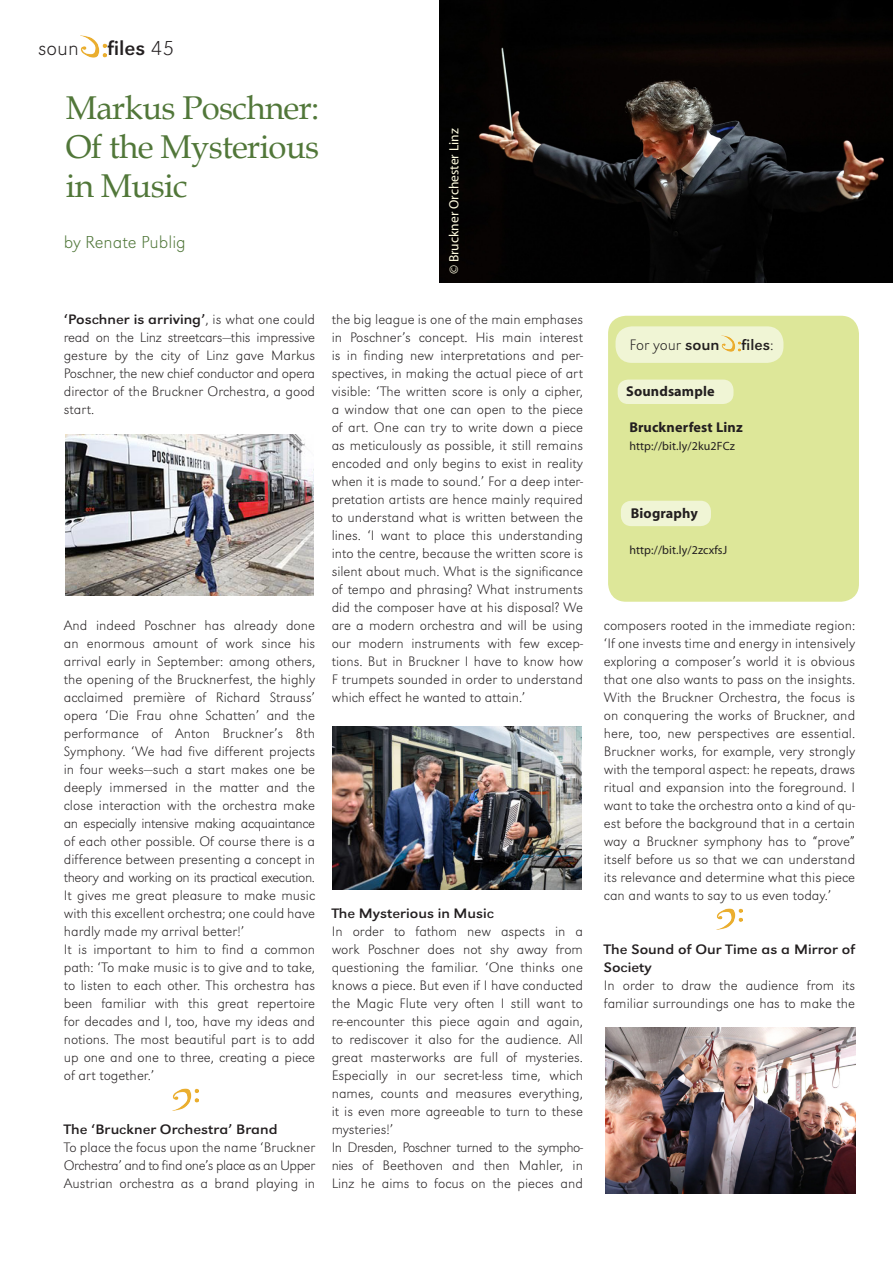
<style>
.page{position:relative;width:893px;height:1263px;background:#fff}
.page>*{position:absolute;margin:0;border:0;box-sizing:border-box;transform-origin:0 0}
.Hauptüberschrift_1{font:33px "Book Antiqua";letter-spacing:-.02em;color:#517739}
.t1{font:expanded 21px "URW Grotesk T";color:#231f20}
.t2{font:21px "URW Grotesk T Extr Ligh Wide";color:#231f20}
.t3{font:18px "URW Grotesk T Extr Ligh Wide";color:#4f7638}
.t4{font:15.75px "URW Grotesk T Extr Ligh Wide";color:#231f20}
.t5{font:expanded 15.75px "URW Grotesk T";color:#231f20}
.Lauftext{font:14.25px/18px "URW Grotesk T Extr Ligh Wide";color:#231f20;text-align:justify}
.Lauftext-2{font:14.25px/18px "URW Grotesk T Regu Extr Wide";color:#231f20}
.Lauftext-3{font:700 14.25px "Myriad";letter-spacing:.01em;color:#231f20}
.t6{font:13.5px "Myriad";color:#fffce0}
.Lauftext-4{font:12px "Myriad";letter-spacing:.01em;color:#231f20}
.s1{font-family:"URW Grotesk T Extr Ligh Wide";font-stretch:normal}
.s2{font-family:"URW Grotesk T Regu Extr Wide"}
.s3{font-family:"URW Grotesk T";font-stretch:expanded}
</style>
<div class="page">
<div style="left:608px;top:316px;width:251px;height:286px;background:#dde799;border-radius:18px"></div>
<div style="left:615px;top:326px;width:168px;height:37px;background:#f0f5d5;border-radius:16px"></div>
<div style="left:618px;top:380px;width:115px;height:24px;background:#f0f5d5;border-radius:11px"></div>
<div style="left:621px;top:501px;width:90px;height:25px;background:#f0f5d5;border-radius:11px"></div>
<img style="left:65px;top:434px;width:249px;height:162px">
<img style="left:606px;top:1027px;width:249px;height:166px">
<img style="left:333px;top:726px;width:249px;height:163px">
<img style="left:439px;top:0;width:454px;height:283px">
<img style="left:717px;top:908px;width:25px;height:22px">
<img style="left:172px;top:1089px;width:26px;height:21px">
<img style="left:81px;top:36px;width:25px;height:21px">
<img style="left:721px;top:336px;width:19px;height:16px">
<p class="t2" style="left:38px;top:36px;width:42px">soun</p>
<p class="t1" style="left:107px;top:36px;width:68px">files <span class="s1">45</span></p>
<p class="Hauptüberschrift_1" style="left:66px;top:87px;width:255px">Markus Poschner:</p>
<p class="Hauptüberschrift_1" style="left:66px;top:126px;width:255px">Of the Mysterious</p>
<p class="Hauptüberschrift_1" style="left:66px;top:165px;width:123px">in Music</p>
<p class="t3" style="left:64px;top:232px;width:124px">by Renate Publig</p>
<p class="t6" style="left:447px;top:274px;width:147px;rotate:-90deg">© Bruckner Orchester Linz</p>
<p class="Lauftext" style="left:64px;top:310px;width:253px"><span class="s2">‘Poschner is arriving’</span>, is what one could read on the Linz streetcars—this impressive gesture by the city of Linz gave Markus Poschner, the new chief conductor and opera director of the Bruckner Orchestra, a good start.</p>
<p class="Lauftext" style="left:64px;top:616px;width:253px">And indeed Poschner has already done an enormous amount of work since his arrival early in September: among others, the opening of the Brucknerfest, the highly acclaimed première of Richard Strauss’ opera ‘Die Frau ohne Schatten’ and the performance of Anton Bruckner’s 8th Symphony. ‘We had five different projects in four weeks—such a start makes one be deeply immersed in the matter and the close interaction with the orchestra make an especially intensive making acquaintance of each other possible. Of course there is a difference between presenting a concept in theory and working on its practical execution.<br>It gives me great pleasure to make music with this excellent orchestra; one could have hardly made my arrival better!’</p>
<p class="Lauftext" style="left:64px;top:940px;width:253px">It is important to him to find a common path: ‘To make music is to give and to take, to listen to each other. This orchestra has been familiar with this great repertoire for decades and I, too, have my ideas and notions. The most beautiful part is to add up one and one to three, creating a piece of art together.’</p>
<p class="Lauftext-2" style="left:64px;top:1120px;width:215px">The ‘Bruckner Orchestra’ Brand</p>
<p class="Lauftext" style="left:64px;top:1138px;width:253px">To place the focus upon the name ‘Bruckner Orchestra’ and to find one’s place as an Upper Austrian orchestra as a brand playing in</p>
<p class="Lauftext" style="left:332px;top:310px;width:253px">the big league is one of the main emphases in Poschner’s concept. His main interest is in finding new interpretations and per&shy;spectives, in making the actual piece of art visible: ‘The written score is only a cipher, a window that one can open to the piece of art. One can try to write down a piece as meticulously as possible, it still remains encoded and only begins to exist in reality when it is made to sound.’ For a deep inter&shy;pretation artists are hence mainly required to understand what is written between the lines. ‘I want to place this understanding into the centre, because the written score is silent about much. What is the significance of tempo and phrasing? What instruments did the composer have at his disposal? We are a modern orchestra and will be using our modern instruments with few excep&shy;tions. But in Bruckner I have to know how F trumpets sounded in order to understand which effect he wanted to attain.’</p>
<p class="Lauftext-2" style="left:332px;top:904px;width:164px">The Mysterious in Music</p>
<p class="Lauftext" style="left:332px;top:922px;width:253px">In order to fathom new aspects in a work Poschner does not shy away from questioning the familiar. ‘One thinks one knows a piece. But even if I have conducted the Magic Flute very often I still want to re-encounter this piece again and again, to rediscover it also for the audience. All great masterworks are full of mysteries.<br>Especially in our secret-less time, which names, counts and measures everything, it is even more agreeable to turn to these mysteries!’</p>
<p class="Lauftext" style="left:332px;top:1138px;width:253px">In Dresden, Poschner turned to the sympho&shy;nies of Beethoven and then Mahler, in Linz he aims to focus on the pieces and</p>
<p class="t4" style="left:629px;top:336px;width:92px">For your <span class="s3">soun</span></p>
<p class="t5" style="left:742px;top:336px;width:34px">files<span class="s1">:</span></p>
<p class="Lauftext-3" style="left:626px;top:384px;width:90px">Soundsample</p>
<p class="Lauftext-3" style="left:629px;top:420px;width:115px">Brucknerfest Linz</p>
<p class="Lauftext-4" style="left:629px;top:440px;width:107px">http://bit.ly/2ku2FCz</p>
<p class="Lauftext-3" style="left:631px;top:505px;width:69px">Biography</p>
<p class="Lauftext-4" style="left:629px;top:544px;width:99px">http://bit.ly/2zcxfsJ</p>
<p class="Lauftext" style="left:604px;top:616px;width:253px">composers rooted in the immediate region: ‘If one invests time and energy in intensively exploring a composer’s world it is obvious that one also wants to pass on the insights.<br>With the Bruckner Orchestra, the focus is on conquering the works of Bruckner, and here, too, new perspectives are essential.<br>Bruckner works, for example, very strongly with the temporal aspect: he repeats, draws ritual and expansion into the foreground. I want to take the orchestra onto a kind of qu&shy;est before the background that in a certain way a Bruckner symphony has to “prove” itself before us so that we can understand its relevance and determine what this piece can and wants to say to us even today.’</p>
<p class="Lauftext-2" style="left:604px;top:940px;width:253px">The Sound of Our Time as a Mirror of<br>Society</p>
<p class="Lauftext" style="left:604px;top:976px;width:253px">In order to draw the audience from its familiar surroundings one has to make the</p>
</div>
